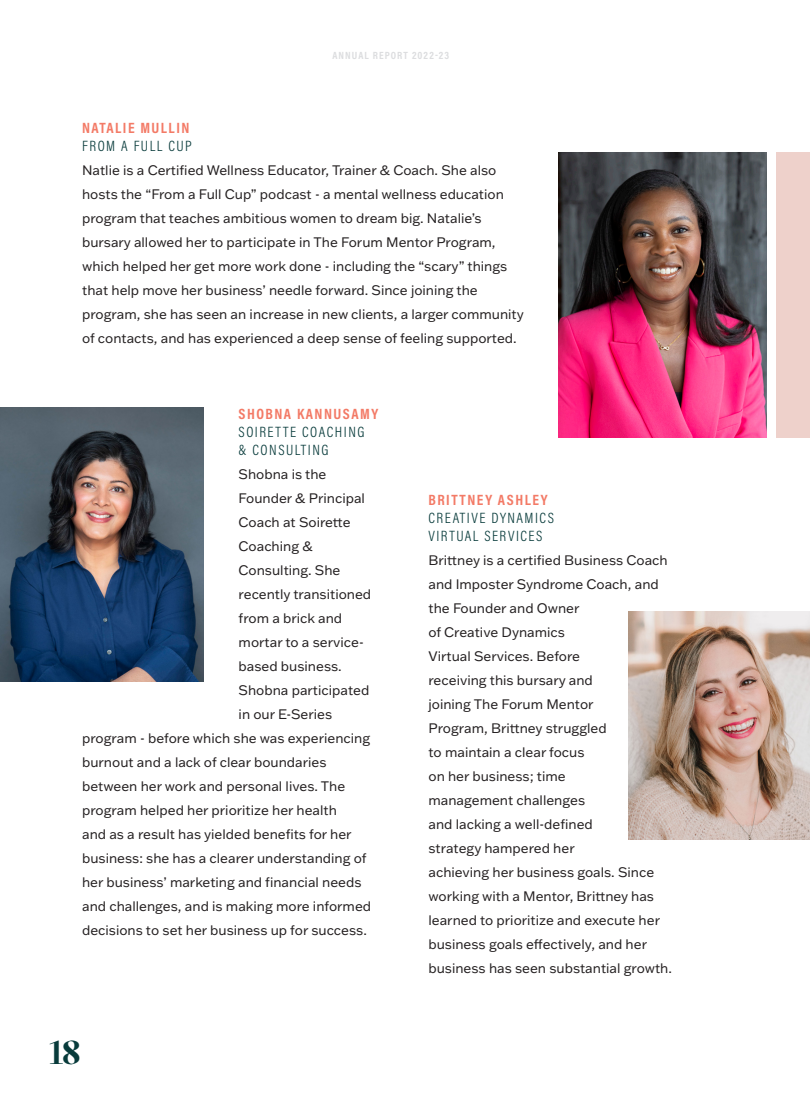
<style>
.page{position:relative;width:810px;height:1107px;background:#fff}
.page>*{position:absolute;margin:0;border:0;box-sizing:border-box;transform-origin:0 0}
.t1{font:700 33px "GT Sectra Display";color:#083b3b}
.number_copy_light{font:300 15px/18px "Acumin Pro Cond";letter-spacing:.1em;color:#083b3b}
.number_copy_light-2{font:700 15px/18px "Acumin Pro Cond";letter-spacing:.1em;color:#f37a66}
.number_copy_light-3{font:13.5px/24px "Franklin Gothic ATF";color:#231f20}
.t2{font:700 10.5px "Acumin Pro Cond";letter-spacing:.1em;color:#dcdddf}
.s1{font-weight:300;color:#083b3b}
.s2{font-weight:700;color:#f37a66}
</style>
<div class="page">
<img style="left:559px;top:153px;width:207px;height:285px">
<img style="left:629px;top:612px;width:181px;height:228px">
<div style="left:776px;top:153px;width:34px;height:285px;background:#eed1cb"></div>
<img style="left:0;top:408px;width:203px;height:274px">
<p class="t2" style="left:333px;top:48px;width:118px">ANNUAL REPORT 2022-23</p>
<p class="number_copy_light-2" style="left:82px;top:118px;width:111px">NATALIE MULLIN<br><span class="s1">FROM A FULL CUP</span></p>
<p class="number_copy_light-3" style="left:82px;top:157px;width:443px">Natlie is a Certified Wellness Educator, Trainer &amp; Coach. She also hosts the “From a Full Cup” podcast - a mental wellness education program that teaches ambitious women to dream big. Natalie’s bursary allowed her to participate in The Forum Mentor Program, which helped her get more work done - including the “scary” things that help move her business’ needle forward. Since joining the program, she has seen an increase in new clients, a larger community of contacts, and has experienced a deep sense of feeling supported.</p>
<p class="number_copy_light" style="left:239px;top:404px;width:141px"><span class="s2">SHOBNA KANNUSAMY<br></span>SOIRETTE COACHING<br>&amp; CONSULTING</p>
<p class="number_copy_light-3" style="left:239px;top:462px;width:89px">Shobna is the</p>
<p class="number_copy_light-3" style="left:239px;top:486px;width:128px">Founder &amp; Principal</p>
<p class="number_copy_light-3" style="left:239px;top:510px;width:114px">Coach at Soirette</p>
<p class="number_copy_light-3" style="left:239px;top:534px;width:76px">Coaching &amp;</p>
<p class="number_copy_light-3" style="left:239px;top:558px;width:103px">Consulting. She</p>
<p class="number_copy_light-3" style="left:239px;top:582px;width:134px">recently transitioned</p>
<p class="number_copy_light-3" style="left:239px;top:606px;width:105px">from a brick and</p>
<p class="number_copy_light-3" style="left:239px;top:630px;width:127px">mortar to a service-</p>
<p class="number_copy_light-3" style="left:239px;top:654px;width:105px">based business.</p>
<p class="number_copy_light-3" style="left:239px;top:678px;width:132px">Shobna participated</p>
<p class="number_copy_light-3" style="left:239px;top:702px;width:95px">in our E-Series</p>
<p class="number_copy_light-3" style="left:82px;top:726px;width:290px">program - before which she was experiencing</p>
<p class="number_copy_light-3" style="left:82px;top:750px;width:246px">burnout and a lack of clear boundaries</p>
<p class="number_copy_light-3" style="left:82px;top:774px;width:265px">between her work and personal lives. The</p>
<p class="number_copy_light-3" style="left:82px;top:798px;width:256px">program helped her prioritize her health</p>
<p class="number_copy_light-3" style="left:82px;top:822px;width:271px">and as a result has yielded benefits for her</p>
<p class="number_copy_light-3" style="left:82px;top:846px;width:286px">business: she has a clearer understanding of</p>
<p class="number_copy_light-3" style="left:82px;top:870px;width:281px">her business’ marketing and financial needs</p>
<p class="number_copy_light-3" style="left:82px;top:894px;width:291px">and challenges, and is making more informed</p>
<p class="number_copy_light-3" style="left:82px;top:918px;width:286px">decisions to set her business up for success.</p>
<h1 class="t1" style="left:49px;top:1034px;width:34px">18</h1>
<p class="number_copy_light" style="left:428px;top:490px;width:127px"><span class="s2">BRITTNEY ASHLEY<br></span>CREATIVE DYNAMICS<br>VIRTUAL SERVICES</p>
<p class="number_copy_light-3" style="left:428px;top:547px;width:245px">Brittney is a certified Business Coach and Imposter Syndrome Coach, and the Founder and Owner<br>of Creative Dynamics<br>Virtual Services. Before<br>receiving this bursary and<br>joining The Forum Mentor<br>Program, Brittney struggled<br>to maintain a clear focus<br>on her business; time<br>management challenges<br>and lacking a well-defined<br>strategy hampered her<br>achieving her business goals. Since working with a Mentor, Brittney has learned to prioritize and execute her business goals effectively, and her business has seen substantial growth.</p>
</div>
